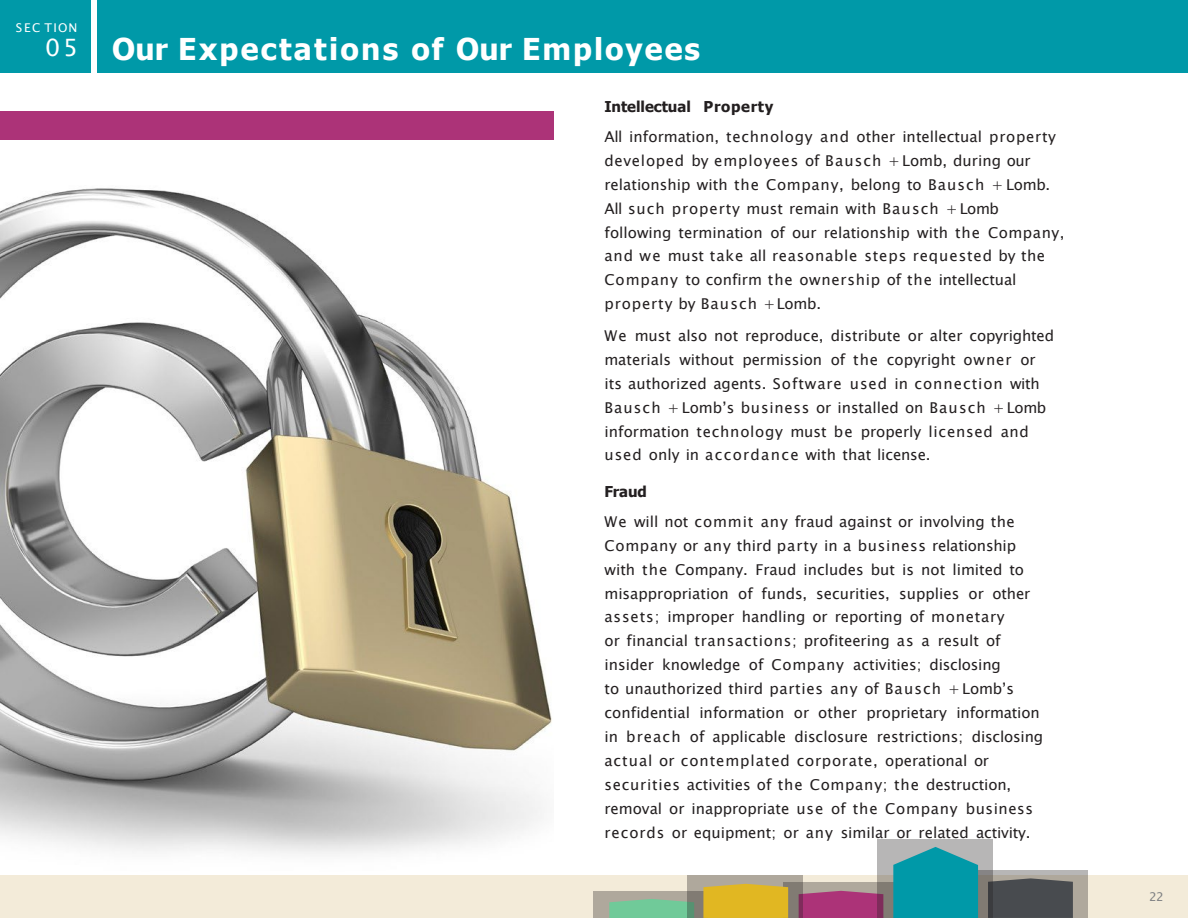
<style>
.page{position:relative;width:1188px;height:918px;background:#fff}
.page>*{position:absolute;margin:0;border:0;box-sizing:border-box;transform-origin:0 0}
.t1{font:700 30px "Tahoma";letter-spacing:.065em;color:#fff}
.t2{font:24px "Lucida Sans Unicode";color:#fff}
.t3{font:15px/24px "Lucida Sans Unicode";color:#231f20}
.t4{font:700 15px "Tahoma";color:#231f20}
.t5{font:12px "Lucida Sans Unicode";letter-spacing:.115em;color:#fff}
.t6{font:12px "Lucida Sans Unicode";color:#7f8183}
</style>
<div class="page">
<div style="left:0;top:876px;width:1188px;height:42px;background:#f3ebd9"></div>
<div style="left:783px;top:883px;width:115px;height:35px;background:#afa89c"></div>
<div style="left:803px;top:891px;width:74px;height:27px;background:#ac3378"></div>
<div style="left:593px;top:891px;width:115px;height:27px;background:#afa89c"></div>
<svg style="left:609px;top:899px;width:78px;height:19px"></svg>
<div style="left:687px;top:876px;width:116px;height:42px;background:#231f20;opacity:.33"></div>
<div style="left:703px;top:884px;width:85px;height:34px;background:#e1b722"></div>
<div style="left:972px;top:870px;width:116px;height:48px;background:#231f20;opacity:.33"></div>
<div style="left:993px;top:878px;width:80px;height:40px;background:#484b4f"></div>
<div style="left:877px;top:839px;width:116px;height:79px;background:#231f20;opacity:.33"></div>
<svg style="left:893px;top:847px;width:85px;height:71px;background:#179ca9"></svg>
<div style="left:0;top:0;width:91px;height:72px;background:#0099a8"></div>
<div style="left:97px;top:0;width:1091px;height:72px;background:#0099a8"></div>
<div style="left:0;top:111px;width:554px;height:28px;background:#ac3378"></div>
<img style="left:0;top:188px;width:552px;height:666px">
<p class="t5" style="left:16px;top:18px;width:63px">SEC TION</p>
<p class="t2" style="left:45px;top:29px;width:34px">05</p>
<h2 class="t1" style="left:112px;top:28px;width:589px">Our Expectations of Our Employees</h2>
<p class="t4" style="left:604px;top:96px;width:170px">Intellectual Property</p>
<p class="t3" style="left:604px;top:124px;width:462px">All information, technology and other intellectual property developed by employees of Bausch +Lomb, during our relationship with the Company, belong to Bausch + Lomb.<br>All such property must remain with Bausch +Lomb following termination of our relationship with the Company, and we must take all reasonable steps requested by the Company to confirm the ownership of the intellectual property by Bausch +Lomb.</p>
<p class="t3" style="left:604px;top:324px;width:451px">We must also not reproduce, distribute or alter copyrighted materials without permission of the copyright owner or</p>
<p class="t3" style="left:604px;top:371px;width:443px">its authorized agents. Software used in connection with Bausch +Lomb’s business or installed on Bausch +Lomb information technology must be properly licensed and used only in accordance with that license.</p>
<p class="t4" style="left:604px;top:481px;width:44px">Fraud</p>
<p class="t3" style="left:604px;top:509px;width:427px">We will not commit any fraud against or involving the Company or any third party in a business relationship with the Company. Fraud includes but is not limited to misappropriation of funds, securities, supplies or other assets; improper handling or reporting of monetary</p>
<p class="t3" style="left:604px;top:629px;width:411px">or financial transactions; profiteering as a result of insider knowledge of Company activities; disclosing to unauthorized third parties any of Bausch +Lomb’s</p>
<p class="t3" style="left:604px;top:701px;width:440px">confidential information or other proprietary information in breach of applicable disclosure restrictions; disclosing actual or contemplated corporate, operational or securities activities of the Company; the destruction, removal or inappropriate use of the Company business records or equipment; or any similar or related activity.</p>
<p class="t6" style="left:1149px;top:887px;width:16px">22</p>
</div>
